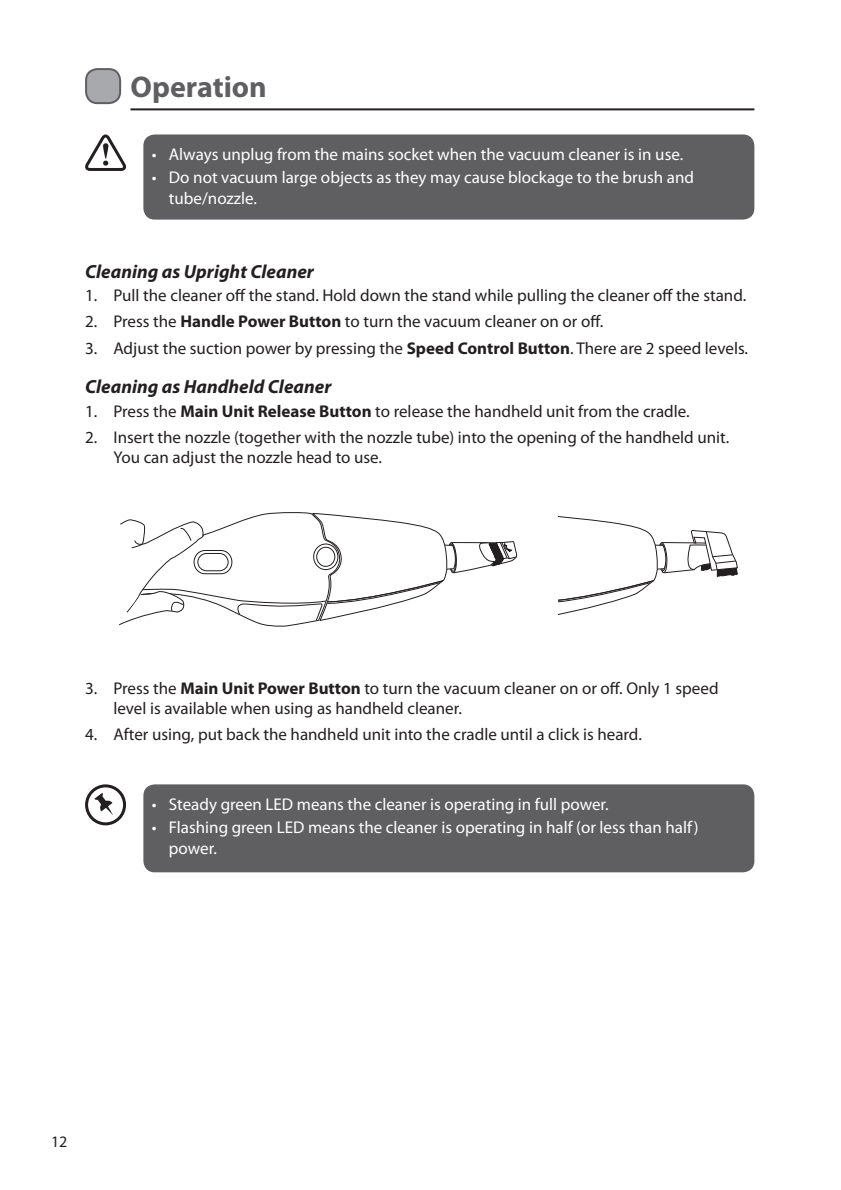
<style>
.page{position:relative;width:841px;height:1190px;background:#fff}
.page>*{position:absolute;margin:0;border:0;box-sizing:border-box;transform-origin:0 0}
.t1{font:700 30px "Myriad Pro";color:#5f5f62}
.t2{font:italic 700 19px "Myriad Pro";color:#231f20}
.t3{font:17px/20.4px "Myriad Pro";color:#231f20}
.t4{font:17px/20.4px "Myriad Pro";color:#fff}
.t5{font:16px "Myriad Pro";color:#231f20}
.s1{font-weight:700}
</style>
<div class="page">
<hr style="left:130px;top:108px;width:624px;height:2px;background:#231f20">
<div style="left:86px;top:69px;width:34px;height:34px;background:#a8a9ad;border-radius:11px"></div>
<div style="left:85px;top:68px;width:36px;height:36px;border:2px solid #5f5f62;border-radius:11px"></div>
<div style="left:143px;top:134px;width:611px;height:85px;background:#5f5f62;border-radius:11px"></div>
<svg style="left:85px;top:134px;width:41px;height:37px"></svg>
<svg style="left:119px;top:512px;width:398px;height:114px"></svg>
<svg style="left:558px;top:516px;width:180px;height:99px"></svg>
<div style="left:143px;top:784px;width:611px;height:88px;background:#5f5f62;border-radius:11px"></div>
<svg style="left:87px;top:785px;width:38px;height:38px"></svg>
<div style="left:85px;top:784px;width:41px;height:41px;border:3px solid #231f20;border-radius:50%"></div>
<svg style="left:94px;top:792px;width:19px;height:23px"></svg>
<h1 class="t1" style="left:130px;top:67px;width:138px">Operation</h1>
<p class="t4" style="left:152px;top:144px;width:533px">• Always unplug from the mains socket when the vacuum cleaner is in use.</p>
<p class="t4" style="left:169px;top:167px;width:527px;text-indent:-17px">• Do not vacuum large objects as they may cause blockage to the brush and tube/nozzle.</p>
<p class="t2" style="left:85px;top:259px;width:230px">Cleaning as Upright Cleaner</p>
<p class="t3" style="left:85px;top:285px;width:662px">1. Pull the cleaner off the stand. Hold down the stand while pulling the cleaner off the stand.</p>
<p class="t3" style="left:85px;top:311px;width:519px">2. Press the <span class="s1">Handle Power Button</span> to turn the vacuum cleaner on or off.</p>
<p class="t3" style="left:85px;top:337px;width:664px">3. Adjust the suction power by pressing the <span class="s1">Speed Control Button</span>. There are 2 speed levels.</p>
<p class="t2" style="left:85px;top:374px;width:248px">Cleaning as Handheld Cleaner</p>
<p class="t3" style="left:85px;top:400px;width:606px">1. Press the <span class="s1">Main Unit Release Button</span> to release the handheld unit from the cradle.</p>
<p class="t3" style="left:113px;top:426px;width:617px;text-indent:-28px">2. Insert the nozzle (together with the nozzle tube) into the opening of the handheld unit.<br>You can adjust the nozzle head to use.</p>
<p class="t3" style="left:113px;top:677px;width:606px;text-indent:-28px">3. Press the <span class="s1">Main Unit Power Button</span> to turn the vacuum cleaner on or off. Only 1 speed level is available when using as handheld cleaner.</p>
<p class="t3" style="left:85px;top:723px;width:558px">4. After using, put back the handheld unit into the cradle until a click is heard.</p>
<p class="t4" style="left:152px;top:793px;width:458px">• Steady green LED means the cleaner is operating in full power.</p>
<p class="t4" style="left:169px;top:816px;width:531px;text-indent:-17px">• Flashing green LED means the cleaner is operating in half (or less than half) power.</p>
<p class="t5" style="left:51px;top:1131px;width:18px">12</p>
</div>
